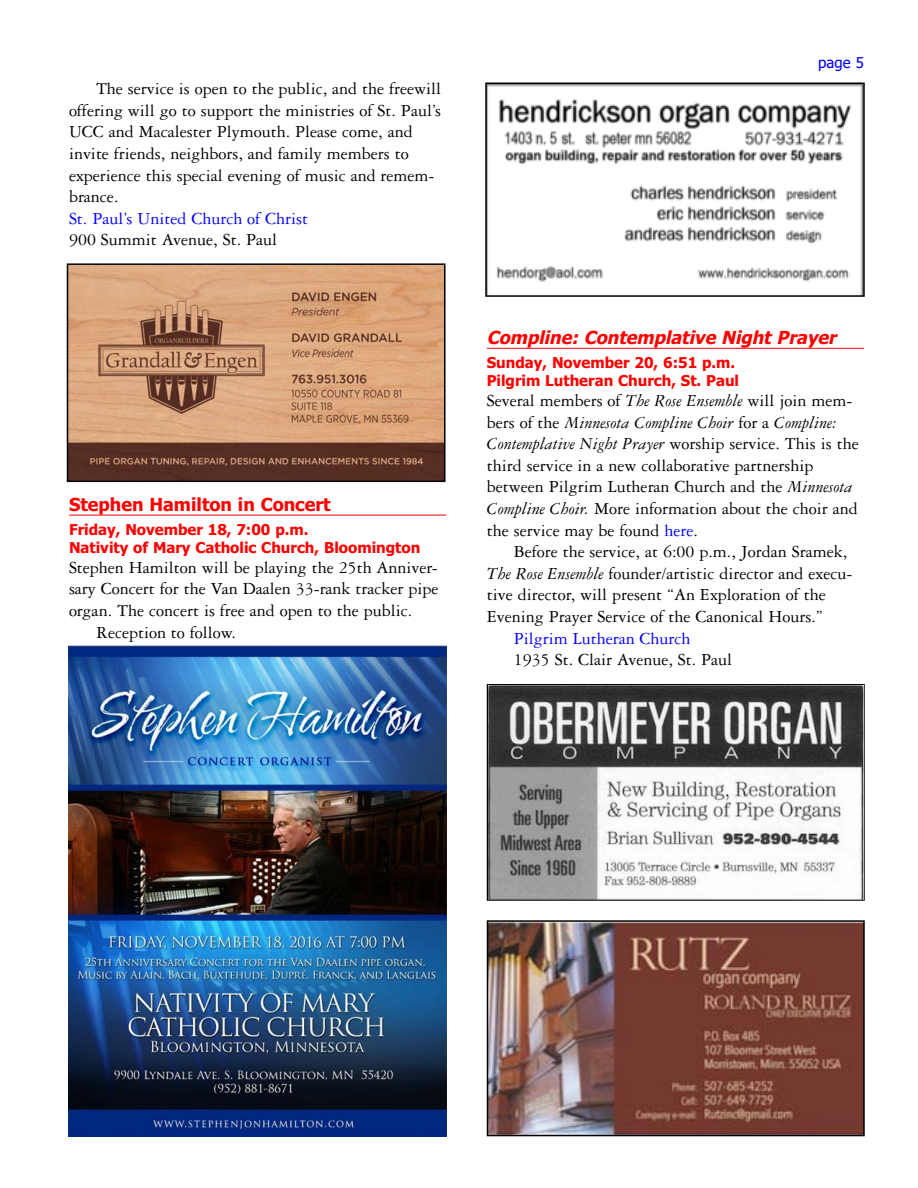
<style>
.page{position:relative;width:918px;height:1188px;background:#fff}
.page>*{position:absolute;margin:0;border:0;box-sizing:border-box;transform-origin:0 0}
.t1{font:18px/21.6px "Garamond Three";color:#000}
.t2{font:18px "Garamond Three";color:#00f}
.t3{font:italic 700 18px "Tahoma";color:#f00}
.t4{font:700 18px "Tahoma";color:#f00}
.t5{font:700 15px/18px "Tahoma";color:#f00}
.t6{font:15px "Tahoma";color:#00f}
.s1{font-style:italic}
.s2{color:#00f}
</style>
<div class="page">
<hr style="left:69px;top:515px;width:377px;height:1px;background:#f00">
<img style="left:70px;top:266px;width:373px;height:213px">
<div style="left:67px;top:263px;width:379px;height:219px;border:2px solid #000"></div>
<img style="left:68px;top:645px;width:379px;height:491px">
<svg style="left:485px;top:82px;width:380px;height:819px"></svg>
<img style="left:488px;top:686px;width:375px;height:213px">
<img style="left:490px;top:923px;width:372px;height:210px">
<div style="left:487px;top:920px;width:378px;height:216px;border:2px solid #000"></div>
<p class="t1" style="left:69px;top:80px;width:374px;text-indent:27px">The service is open to the public, and the freewill offering will go to support the ministries of St. Paul’s UCC and Macalester Plymouth. Please come, and invite friends, neighbors, and family members to experience this special evening of music and remem&shy;brance.</p>
<p class="t2" style="left:69px;top:212px;width:241px">St. Paul’s United Church of Christ</p>
<p class="t1" style="left:69px;top:231px;width:210px">900 Summit Avenue, St. Paul</p>
<p class="t4" style="left:69px;top:497px;width:263px">Stephen Hamilton in Concert</p>
<p class="t5" style="left:69px;top:522px;width:353px">Friday, November 18, 7:00 p.m.<br>Nativity of Mary Catholic Church, Bloomington</p>
<p class="t1" style="left:69px;top:558px;width:370px">Stephen Hamilton will be playing the 25th Anniver-</p>
<p class="t1" style="left:69px;top:580px;width:371px">sary Concert for the Van Daalen 33-rank tracker pipe</p>
<p class="t1" style="left:69px;top:601px;width:345px">organ. The concert is free and open to the public.</p>
<p class="t1" style="left:96px;top:623px;width:142px">Reception to follow.</p>
<p class="t6" style="left:818px;top:55px;width:47px">page 5</p>
<p class="t3" style="left:487px;top:331px;width:354px">Compline: Contemplative Night Prayer</p>
<p class="t5" style="left:487px;top:355px;width:254px">Sunday, November 20, 6:51 p.m.<br>Pilgrim Lutheran Church, St. Paul</p>
<p class="t1" style="left:487px;top:391px;width:374px">Several members of <span class="s1">The Rose Ensemble</span> will join mem&shy;bers of the <span class="s1">Minnesota Compline Choir</span> for a <span class="s1">Compline:<br>Contemplative Night Prayer</span> worship service. This is the third service in a new collaborative partnership between Pilgrim Lutheran Church and the <span class="s1">Minnesota Compline Choir.</span> More information about the choir and the service may be found <span class="s2">here</span>.</p>
<p class="t1" style="left:487px;top:543px;width:367px;text-indent:27px">Before the service, at 6:00 p.m., Jordan Sramek, <span class="s1">The Rose Ensemble</span> founder/artistic director and execu&shy;tive director, will present “An Exploration of the Evening Prayer Service of the Canonical Hours.”</p>
<p class="t2" style="left:514px;top:632px;width:178px">Pilgrim Lutheran Church</p>
<p class="t1" style="left:514px;top:651px;width:220px">1935 St. Clair Avenue, St. Paul</p>
</div>
